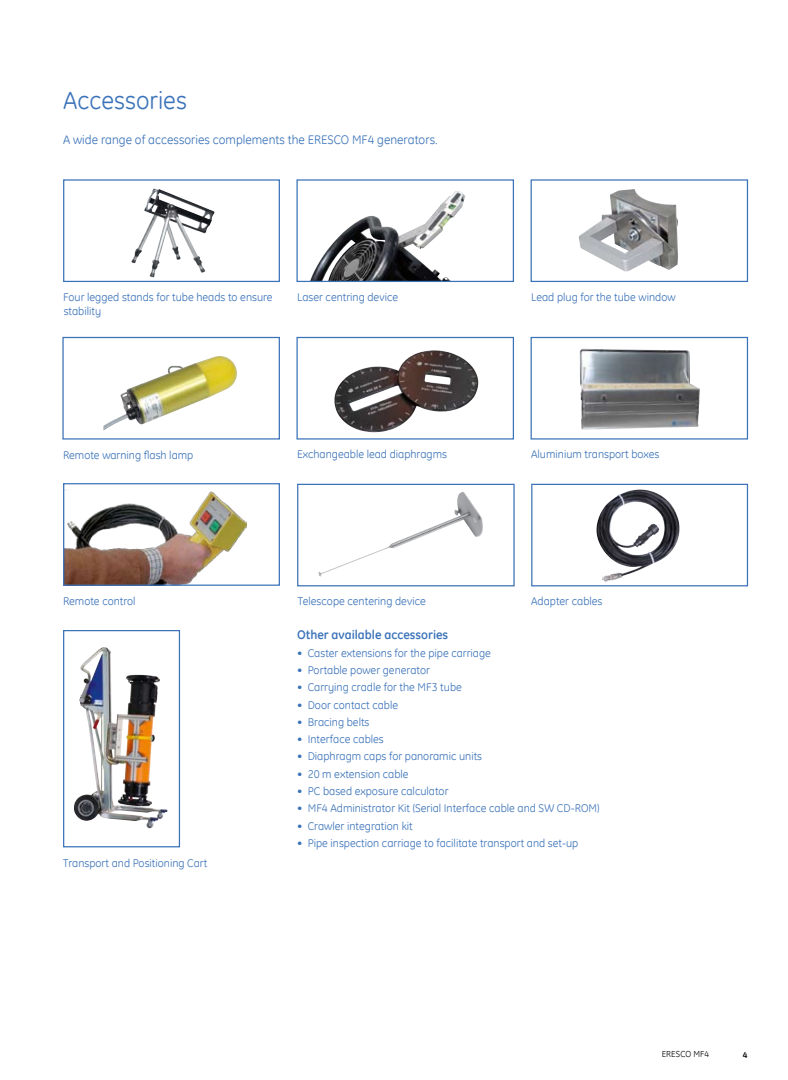
<style>
.page{position:relative;width:788px;height:1080px;background:#fff}
.page>*{position:absolute;margin:0;border:0;box-sizing:border-box;transform-origin:0 0}
.t1{font:25px "GE Inspira";color:#3b73b9}
.t2{font:12.5px "GE Inspira";color:#3b73b9}
.t3{font:700 12.5px "GE Inspira";color:#3b73b9}
.t4{font:11.25px/13.8px "GE Inspira";color:#3b73b9}
.t5{font:8.75px "GE Inspira";letter-spacing:.01em;color:#000}
.t6{font:700 8.75px "GE Inspira";color:#000}
</style>
<div class="page">
<img style="left:596px;top:490px;width:83px;height:92px">
<div style="left:531px;top:484px;width:217px;height:102px;border:1px solid #3b73b9"></div>
<img style="left:74px;top:647px;width:93px;height:181px">
<div style="left:63px;top:630px;width:117px;height:217px;border:1px solid #3b73b9"></div>
<img style="left:318px;top:492px;width:165px;height:85px">
<div style="left:297px;top:484px;width:217px;height:102px;border:1px solid #3b73b9"></div>
<img style="left:334px;top:350px;width:144px;height:82px">
<div style="left:296px;top:337px;width:218px;height:103px;border:1px solid #3b73b9"></div>
<img style="left:579px;top:349px;width:120px;height:81px">
<div style="left:530px;top:337px;width:218px;height:103px;border:1px solid #3b73b9"></div>
<img style="left:131px;top:189px;width:49px;height:88px">
<div style="left:63px;top:179px;width:217px;height:103px;border:1px solid #3b73b9"></div>
<img style="left:578px;top:189px;width:100px;height:83px">
<div style="left:530px;top:179px;width:218px;height:103px;border:1px solid #3b73b9"></div>
<img style="left:103px;top:356px;width:134px;height:75px">
<div style="left:62px;top:337px;width:218px;height:103px;border:1px solid #3b73b9"></div>
<img style="left:310px;top:191px;width:155px;height:89px">
<div style="left:296px;top:179px;width:218px;height:103px;border:1px solid #3b73b9"></div>
<img style="left:65px;top:489px;width:181px;height:95px">
<div style="left:63px;top:483px;width:217px;height:103px;border:1px solid #3b73b9"></div>
<h1 class="t1" style="left:63px;top:84px;width:125px">Accessories</h1>
<p class="t2" style="left:63px;top:132px;width:376px">A wide range of accessories complements the ERESCO MF4 generators.</p>
<p class="t4" style="left:63px;top:290px;width:211px">Four legged stands for tube heads to ensure stability</p>
<p class="t4" style="left:531px;top:290px;width:146px">Lead plug for the tube window</p>
<p class="t4" style="left:297px;top:290px;width:103px">Laser centring device</p>
<p class="t4" style="left:63px;top:448px;width:132px">Remote warning flash lamp</p>
<p class="t4" style="left:63px;top:594px;width:74px">Remote control</p>
<p class="t4" style="left:63px;top:855px;width:146px">Transport and Positioning Cart</p>
<p class="t4" style="left:297px;top:447px;width:151px">Exchangeable lead diaphragms</p>
<p class="t4" style="left:531px;top:447px;width:130px">Aluminium transport boxes</p>
<p class="t4" style="left:298px;top:594px;width:130px">Telescope centering device</p>
<p class="t4" style="left:531px;top:594px;width:73px">Adapter cables</p>
<p class="t3" style="left:297px;top:627px;width:153px">Other available accessories</p>
<p class="t4" style="left:297px;top:646px;width:195px">• Caster extensions for the pipe carriage</p>
<p class="t4" style="left:297px;top:663px;width:134px">• Portable power generator</p>
<p class="t4" style="left:297px;top:680px;width:166px">• Carrying cradle for the MF3 tube</p>
<p class="t4" style="left:297px;top:698px;width:103px">• Door contact cable</p>
<p class="t4" style="left:297px;top:715px;width:74px">• Bracing belts</p>
<p class="t4" style="left:297px;top:732px;width:88px">• Interface cables</p>
<p class="t4" style="left:297px;top:749px;width:187px">• Diaphragm caps for panoramic units</p>
<p class="t4" style="left:297px;top:767px;width:113px">• 20 m extension cable</p>
<p class="t4" style="left:297px;top:784px;width:153px">• PC based exposure calculator</p>
<p class="t4" style="left:297px;top:801px;width:304px">• MF4 Administrator Kit (Serial Interface cable and SW CD-ROM)</p>
<p class="t4" style="left:297px;top:819px;width:117px">• Crawler integration kit</p>
<p class="t4" style="left:297px;top:836px;width:283px">• Pipe inspection carriage to facilitate transport and set-up</p>
<p class="t5" style="left:661px;top:1049px;width:49px">ERESCO MF4</p>
<p class="t6" style="left:742px;top:1049px;width:6px">4</p>
</div>
